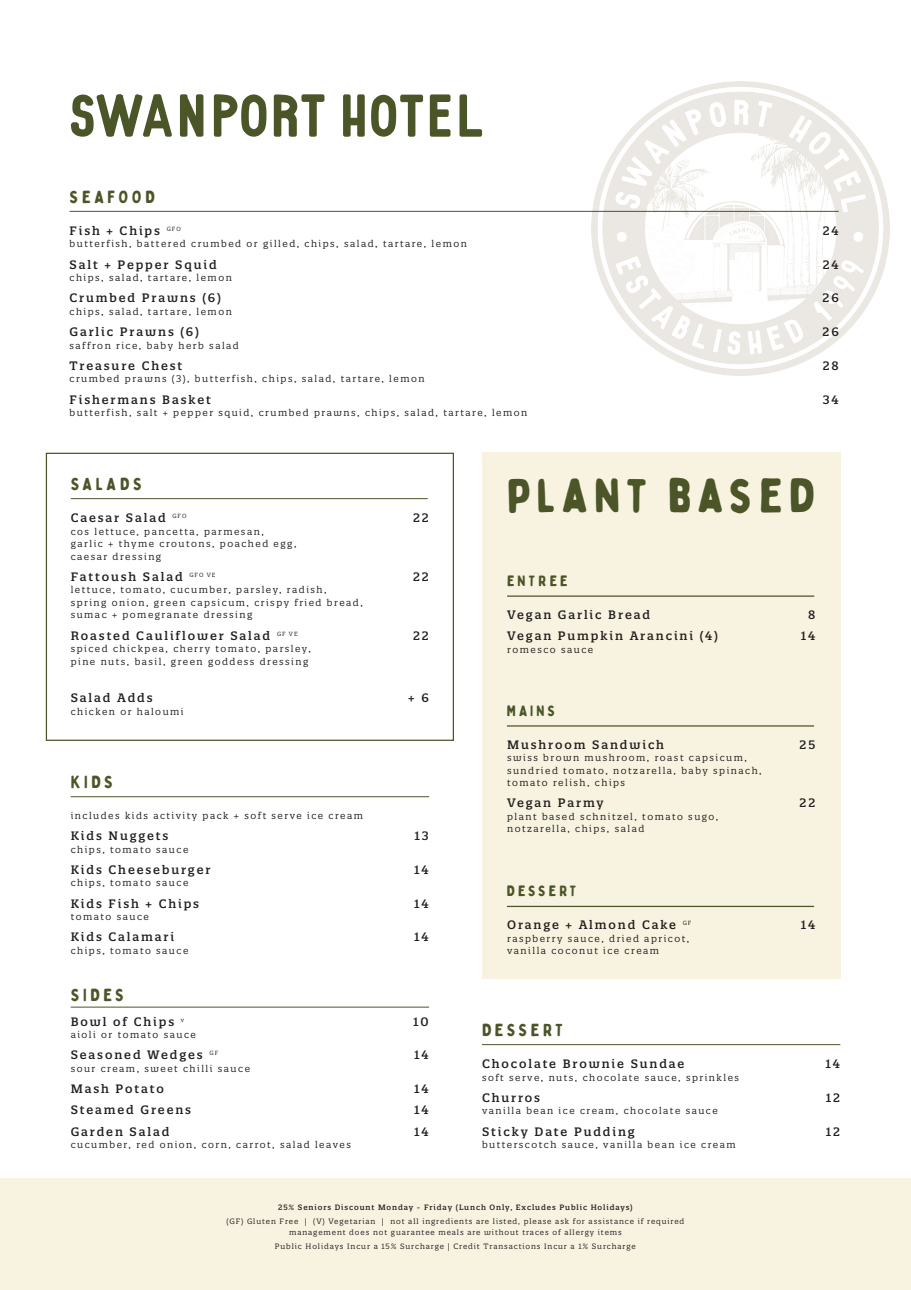
<style>
.page{position:relative;width:911px;height:1290px;background:#fff}
.page>*{position:absolute;margin:0;border:0;box-sizing:border-box;transform-origin:0 0}
.t1{font:47.75px "Bobby Jones Soft";letter-spacing:.12em;color:#4b5528}
.t2{font:17.5px "Bobby Jones Soft";letter-spacing:.2em;color:#4b5528}
.t3{font:15px "Bobby Jones Soft";letter-spacing:.2em;color:#4b5528}
.t4{font:500 11.88px "Quatro Slab";letter-spacing:.16em;color:#231f20}
.t5{font:9.38px "Quatro Slab";letter-spacing:.16em;color:#231f20}
.t6{font:7.5px "Quatro Slab";letter-spacing:.12em;color:#231f20}
.t7{font:500 7.5px "Quatro Slab";letter-spacing:.12em;color:#231f20}
</style>
<div class="page">
<div style="left:482px;top:453px;width:358px;height:526px;background:#f7f3e0"></div>
<hr style="left:507px;top:725px;width:307px;height:1px;background:#4b5528">
<div style="left:46px;top:453px;width:408px;height:288px;border:1px solid #4b5528"></div>
<img style="left:591px;top:82px;width:298px;height:294px">
<hr style="left:70px;top:211px;width:768px;height:1px;background:#4b5528">
<hr style="left:71px;top:498px;width:357px;height:1px;background:#4b5528">
<hr style="left:507px;top:595px;width:307px;height:2px;background:#4b5528">
<hr style="left:507px;top:906px;width:307px;height:1px;background:#4b5528">
<hr style="left:71px;top:796px;width:358px;height:1px;background:#4b5528">
<hr style="left:71px;top:1007px;width:358px;height:1px;background:#4b5528">
<hr style="left:482px;top:1044px;width:358px;height:1px;background:#4b5528">
<div style="left:0;top:1179px;width:911px;height:111px;background:#f7f3e0"></div>
<svg style="left:343px;top:94px;width:139px;height:43px"></svg>
<svg style="left:71px;top:94px;width:253px;height:43px"></svg>
<p class="t2" style="left:70px;top:186px;width:87px">SEAFOOD</p>
<p class="t4" style="left:70px;top:223px;width:113px">Fish + Chips <sup>GFO</sup></p>
<p class="t4" style="left:822px;top:223px;width:18px">24</p>
<p class="t5" style="left:70px;top:238px;width:399px">butterfish, battered crumbed or gilled, chips, salad, tartare, lemon</p>
<p class="t4" style="left:70px;top:257px;width:149px">Salt + Pepper Squid</p>
<p class="t4" style="left:822px;top:257px;width:18px">24</p>
<p class="t5" style="left:70px;top:272px;width:164px">chips, salad, tartare, lemon</p>
<p class="t4" style="left:70px;top:291px;width:153px">Crumbed Prawns (6)</p>
<p class="t4" style="left:822px;top:291px;width:18px">26</p>
<p class="t5" style="left:70px;top:306px;width:164px">chips, salad, tartare, lemon</p>
<p class="t4" style="left:70px;top:324px;width:131px">Garlic Prawns (6)</p>
<p class="t4" style="left:822px;top:324px;width:18px">26</p>
<p class="t5" style="left:70px;top:339px;width:171px">saffron rice, baby herb salad</p>
<p class="t4" style="left:70px;top:358px;width:114px">Treasure Chest</p>
<p class="t4" style="left:822px;top:358px;width:17px">28</p>
<p class="t5" style="left:70px;top:373px;width:356px">crumbed prawns (3), butterfish, chips, salad, tartare, lemon</p>
<p class="t4" style="left:70px;top:392px;width:143px">Fishermans Basket</p>
<p class="t4" style="left:822px;top:392px;width:18px">34</p>
<p class="t5" style="left:70px;top:407px;width:459px">butterfish, salt + pepper squid, crumbed prawns, chips, salad, tartare, lemon</p>
<p class="t2" style="left:71px;top:473px;width:73px">SALADS</p>
<p class="t4" style="left:71px;top:510px;width:117px">Caesar Salad <sup>GFO</sup></p>
<p class="t4" style="left:413px;top:510px;width:17px">22</p>
<p class="t5" style="left:71px;top:525px;width:194px">cos lettuce, pancetta, parmesan,</p>
<p class="t5" style="left:71px;top:538px;width:227px">garlic + thyme croutons, poached egg,</p>
<p class="t5" style="left:71px;top:550px;width:92px">caesar dressing</p>
<p class="t4" style="left:71px;top:569px;width:146px">Fattoush Salad <sup>GFO</sup> <sup>VE</sup></p>
<p class="t4" style="left:413px;top:569px;width:17px">22</p>
<p class="t5" style="left:71px;top:584px;width:257px">lettuce, tomato, cucumber, parsley, radish,</p>
<p class="t5" style="left:71px;top:597px;width:294px">spring onion, green capsicum, crispy fried bread,</p>
<p class="t5" style="left:71px;top:609px;width:183px">sumac + pomegranate dressing</p>
<p class="t4" style="left:71px;top:628px;width:228px">Roasted Cauliflower Salad <sup>GF</sup> <sup>VE</sup></p>
<p class="t4" style="left:413px;top:628px;width:17px">22</p>
<p class="t5" style="left:71px;top:643px;width:242px">spiced chickpea, cherry tomato, parsley,</p>
<p class="t5" style="left:71px;top:655px;width:239px">pine nuts, basil, green goddess dressing</p>
<p class="t4" style="left:71px;top:690px;width:83px">Salad Adds</p>
<p class="t4" style="left:408px;top:690px;width:22px">+ 6</p>
<p class="t5" style="left:71px;top:705px;width:114px">chicken or haloumi</p>
<p class="t2" style="left:71px;top:771px;width:44px">KIDS</p>
<p class="t5" style="left:71px;top:809px;width:294px">includes kids activity pack + soft serve ice cream</p>
<p class="t4" style="left:71px;top:828px;width:99px">Kids Nuggets</p>
<p class="t4" style="left:414px;top:828px;width:16px">13</p>
<p class="t5" style="left:71px;top:843px;width:119px">chips, tomato sauce</p>
<p class="t4" style="left:71px;top:862px;width:141px">Kids Cheeseburger</p>
<p class="t4" style="left:414px;top:862px;width:16px">14</p>
<p class="t5" style="left:71px;top:877px;width:119px">chips, tomato sauce</p>
<p class="t4" style="left:71px;top:896px;width:130px">Kids Fish + Chips</p>
<p class="t4" style="left:414px;top:896px;width:16px">14</p>
<p class="t5" style="left:71px;top:911px;width:80px">tomato sauce</p>
<p class="t4" style="left:71px;top:929px;width:105px">Kids Calamari</p>
<p class="t4" style="left:414px;top:929px;width:16px">14</p>
<p class="t5" style="left:71px;top:944px;width:119px">chips, tomato sauce</p>
<p class="t2" style="left:71px;top:984px;width:55px">SIDES</p>
<p class="t4" style="left:71px;top:1014px;width:115px">Bowl of Chips <sup>v</sup></p>
<p class="t4" style="left:413px;top:1014px;width:17px">10</p>
<p class="t5" style="left:71px;top:1029px;width:127px">aioli or tomato sauce</p>
<p class="t4" style="left:71px;top:1047px;width:149px">Seasoned Wedges <sup>GF</sup></p>
<p class="t4" style="left:414px;top:1047px;width:16px">14</p>
<p class="t5" style="left:71px;top:1062px;width:181px">sour cream, sweet chilli sauce</p>
<p class="t4" style="left:71px;top:1081px;width:95px">Mash Potato</p>
<p class="t4" style="left:414px;top:1081px;width:16px">14</p>
<p class="t4" style="left:71px;top:1102px;width:122px">Steamed Greens</p>
<p class="t4" style="left:414px;top:1102px;width:16px">14</p>
<p class="t4" style="left:71px;top:1124px;width:100px">Garden Salad</p>
<p class="t4" style="left:414px;top:1124px;width:16px">14</p>
<p class="t5" style="left:71px;top:1139px;width:282px">cucumber, red onion, corn, carrot, salad leaves</p>
<p class="t1" style="left:507px;top:466px;width:310px">PLANT BASED</p>
<p class="t3" style="left:507px;top:571px;width:62px">ENTREE</p>
<p class="t4" style="left:507px;top:607px;width:144px">Vegan Garlic Bread</p>
<p class="t4" style="left:808px;top:607px;width:9px">8</p>
<p class="t4" style="left:507px;top:628px;width:212px">Vegan Pumpkin Arancini (4)</p>
<p class="t4" style="left:801px;top:628px;width:16px">14</p>
<p class="t5" style="left:507px;top:643px;width:87px">romesco sauce</p>
<p class="t3" style="left:507px;top:701px;width:50px">MAINS</p>
<p class="t4" style="left:507px;top:737px;width:158px">Mushroom Sandwich</p>
<p class="t4" style="left:799px;top:737px;width:17px">25</p>
<p class="t5" style="left:507px;top:752px;width:241px">swiss brown mushroom, roast capsicum,</p>
<p class="t5" style="left:507px;top:764px;width:256px">sundried tomato, notzarella, baby spinach,</p>
<p class="t5" style="left:507px;top:777px;width:120px">tomato relish, chips</p>
<p class="t4" style="left:507px;top:795px;width:98px">Vegan Parmy</p>
<p class="t4" style="left:799px;top:795px;width:17px">22</p>
<p class="t5" style="left:507px;top:810px;width:213px">plant based schnitzel, tomato sugo,</p>
<p class="t5" style="left:507px;top:823px;width:139px">notzarella, chips, salad</p>
<p class="t3" style="left:507px;top:882px;width:71px">DESSERT</p>
<p class="t4" style="left:507px;top:917px;width:186px">Orange + Almond Cake <sup>GF</sup></p>
<p class="t4" style="left:800px;top:917px;width:16px">14</p>
<p class="t5" style="left:507px;top:932px;width:184px">raspberry sauce, dried apricot,</p>
<p class="t5" style="left:507px;top:945px;width:153px">vanilla coconut ice cream</p>
<p class="t2" style="left:482px;top:1019px;width:82px">DESSERT</p>
<p class="t4" style="left:482px;top:1056px;width:204px">Chocolate Brownie Sundae</p>
<p class="t4" style="left:825px;top:1056px;width:16px">14</p>
<p class="t5" style="left:482px;top:1071px;width:258px">soft serve, nuts, chocolate sauce, sprinkles</p>
<p class="t4" style="left:482px;top:1090px;width:60px">Churros</p>
<p class="t4" style="left:826px;top:1090px;width:16px">12</p>
<p class="t5" style="left:482px;top:1105px;width:237px">vanilla bean ice cream, chocolate sauce</p>
<p class="t4" style="left:482px;top:1124px;width:154px">Sticky Date Pudding</p>
<p class="t4" style="left:826px;top:1124px;width:16px">12</p>
<p class="t5" style="left:482px;top:1139px;width:255px">butterscotch sauce, vanilla bean ice cream</p>
<p class="t7" style="left:278px;top:1203px;width:356px">25% Seniors Discount Monday - Friday (Lunch Only, Excludes Public Holidays)</p>
<p class="t6" style="left:226px;top:1216px;width:459px">(GF) Gluten Free | (V) Vegetarian | not all ingredients are listed, please ask for assistance if required</p>
<p class="t6" style="left:289px;top:1228px;width:334px">management does not guarantee meals are without traces of allergy items</p>
<p class="t6" style="left:275px;top:1241px;width:362px">Public Holidays Incur a 15% Surcharge | Credit Transactions Incur a 1% Surcharge</p>
</div>
